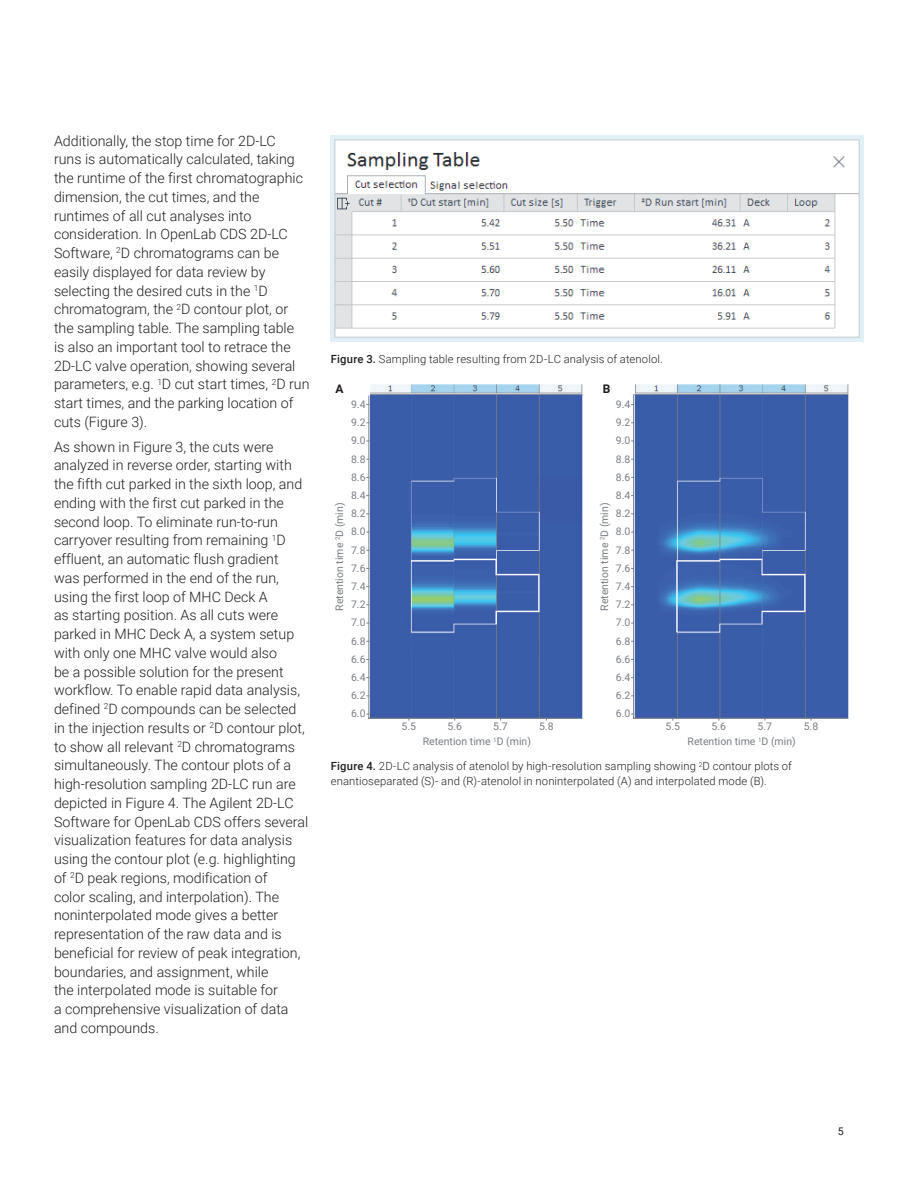
<style>
.page{position:relative;width:918px;height:1188px;background:#fff}
.page>*{position:absolute;margin:0;border:0;box-sizing:border-box;transform-origin:0 0}
.Text{font:300 14.25px/18.8px "Roboto";color:#231f20}
.t1{font:700 12px "Roboto";color:#211d1e}
.t2{font:300 11.25px/15px "Roboto";letter-spacing:.01em;color:#231f20}
.t3{font:10.5px "Roboto";color:#797d84}
.t4{font:10.5px "Roboto";color:#231f20}
.s1{font-weight:500}
</style>
<div class="page">
<img style="left:331px;top:135px;width:533px;height:206px">
<img style="left:370px;top:384px;width:478px;height:335px">
<hr style="left:368px;top:396px;width:1px;height:322px;background:#797d84">
<hr style="left:369px;top:718px;width:207px;height:1px;background:#797d84">
<hr style="left:633px;top:395px;width:1px;height:323px;background:#797d84">
<hr style="left:634px;top:718px;width:213px;height:1px;background:#797d84">
<p class="Text" style="left:54px;top:131px;width:257px">Additionally, the stop time for 2D-LC<br>runs is automatically calculated, taking the runtime of the first chromatographic dimension, the cut times, and the runtimes of all cut analyses into consideration. In OpenLab CDS 2D‑LC Software, <sup>2</sup>D chromatograms can be easily displayed for data review by selecting the desired cuts in the <sup>1</sup>D chromatogram, the <sup>2</sup>D contour plot, or the sampling table. The sampling table<br>is also an important tool to retrace the 2D-LC valve operation, showing several parameters, e.g. <sup>1</sup>D cut start times, <sup>2</sup>D run start times, and the parking location of cuts (Figure 3).</p>
<p class="Text" style="left:54px;top:437px;width:256px">As shown in Figure 3, the cuts were analyzed in reverse order, starting with the fifth cut parked in the sixth loop, and ending with the first cut parked in the second loop. To eliminate run-to-run carryover resulting from remaining <sup>1</sup>D effluent, an automatic flush gradient<br>was performed in the end of the run, using the first loop of MHC Deck A<br>as starting position. As all cuts were parked in MHC Deck A, a system setup with only one MHC valve would also<br>be a possible solution for the present workflow. To enable rapid data analysis, defined <sup>2</sup>D compounds can be selected in the injection results or <sup>2</sup>D contour plot, to show all relevant <sup>2</sup>D chromatograms simultaneously. The contour plots of a high-resolution sampling 2D-LC run are depicted in Figure 4. The Agilent 2D-LC Software for OpenLab CDS offers several visualization features for data analysis using the contour plot (e.g. highlighting of <sup>2</sup>D peak regions, modification of<br>color scaling, and interpolation). The noninterpolated mode gives a better representation of the raw data and is beneficial for review of peak integration, boundaries, and assignment, while<br>the interpolated mode is suitable for<br>a comprehensive visualization of data and compounds.</p>
<p class="t2" style="left:331px;top:351px;width:334px"><span class="s1">Figure 3.</span> Sampling table resulting from 2D-LC analysis of atenolol.</p>
<p class="t1" style="left:335px;top:380px;width:10px">A</p>
<p class="t1" style="left:603px;top:380px;width:9px">B</p>
<p class="t3" style="left:351px;top:397px;width:16px">9.4</p>
<p class="t3" style="left:616px;top:397px;width:16px">9.4</p>
<p class="t3" style="left:351px;top:415px;width:16px">9.2</p>
<p class="t3" style="left:616px;top:415px;width:16px">9.2</p>
<p class="t3" style="left:351px;top:433px;width:16px">9.0</p>
<p class="t3" style="left:616px;top:433px;width:16px">9.0</p>
<p class="t3" style="left:351px;top:452px;width:16px">8.8</p>
<p class="t3" style="left:616px;top:452px;width:16px">8.8</p>
<p class="t3" style="left:351px;top:470px;width:16px">8.6</p>
<p class="t3" style="left:616px;top:470px;width:16px">8.6</p>
<p class="t3" style="left:351px;top:488px;width:16px">8.4</p>
<p class="t3" style="left:616px;top:488px;width:16px">8.4</p>
<p class="t3" style="left:332px;top:611px;width:110px;rotate:-90deg">Retention time <sup>2</sup>D (min)</p>
<p class="t3" style="left:351px;top:506px;width:16px">8.2</p>
<p class="t3" style="left:351px;top:524px;width:16px">8.0</p>
<p class="t3" style="left:351px;top:543px;width:16px">7.8</p>
<p class="t3" style="left:351px;top:561px;width:16px">7.6</p>
<p class="t3" style="left:351px;top:579px;width:16px">7.4</p>
<p class="t3" style="left:351px;top:597px;width:16px">7.2</p>
<p class="t3" style="left:597px;top:611px;width:110px;rotate:-90deg">Retention time <sup>2</sup>D (min)</p>
<p class="t3" style="left:616px;top:506px;width:16px">8.2</p>
<p class="t3" style="left:616px;top:524px;width:16px">8.0</p>
<p class="t3" style="left:616px;top:543px;width:16px">7.8</p>
<p class="t3" style="left:616px;top:561px;width:16px">7.6</p>
<p class="t3" style="left:616px;top:579px;width:16px">7.4</p>
<p class="t3" style="left:616px;top:597px;width:16px">7.2</p>
<p class="t3" style="left:351px;top:615px;width:16px">7.0</p>
<p class="t3" style="left:616px;top:615px;width:16px">7.0</p>
<p class="t3" style="left:351px;top:634px;width:16px">6.8</p>
<p class="t3" style="left:616px;top:634px;width:16px">6.8</p>
<p class="t3" style="left:351px;top:652px;width:16px">6.6</p>
<p class="t3" style="left:616px;top:652px;width:16px">6.6</p>
<p class="t3" style="left:351px;top:670px;width:16px">6.4</p>
<p class="t3" style="left:616px;top:670px;width:16px">6.4</p>
<p class="t3" style="left:351px;top:688px;width:16px">6.2</p>
<p class="t3" style="left:616px;top:688px;width:16px">6.2</p>
<p class="t3" style="left:351px;top:706px;width:16px">6.0</p>
<p class="t3" style="left:616px;top:706px;width:16px">6.0</p>
<p class="t3" style="left:402px;top:719px;width:16px">5.5</p>
<p class="t3" style="left:447px;top:719px;width:16px">5.6</p>
<p class="t3" style="left:493px;top:719px;width:16px">5.7</p>
<p class="t3" style="left:539px;top:719px;width:16px">5.8</p>
<p class="t3" style="left:665px;top:719px;width:16px">5.5</p>
<p class="t3" style="left:712px;top:719px;width:16px">5.6</p>
<p class="t3" style="left:758px;top:719px;width:16px">5.7</p>
<p class="t3" style="left:804px;top:719px;width:16px">5.8</p>
<p class="t3" style="left:423px;top:734px;width:110px">Retention time <sup>1</sup>D (min)</p>
<p class="t3" style="left:688px;top:734px;width:110px">Retention time <sup>1</sup>D (min)</p>
<p class="t2" style="left:331px;top:758px;width:463px"><span class="s1">Figure 4.</span> 2D-LC analysis of atenolol by high-resolution sampling showing <sup>2</sup>D contour plots of enantioseparated (S)- and (R)-atenolol in noninterpolated (A) and interpolated mode (B).</p>
<p class="t4" style="left:838px;top:1124px;width:7px">5</p>
</div>
